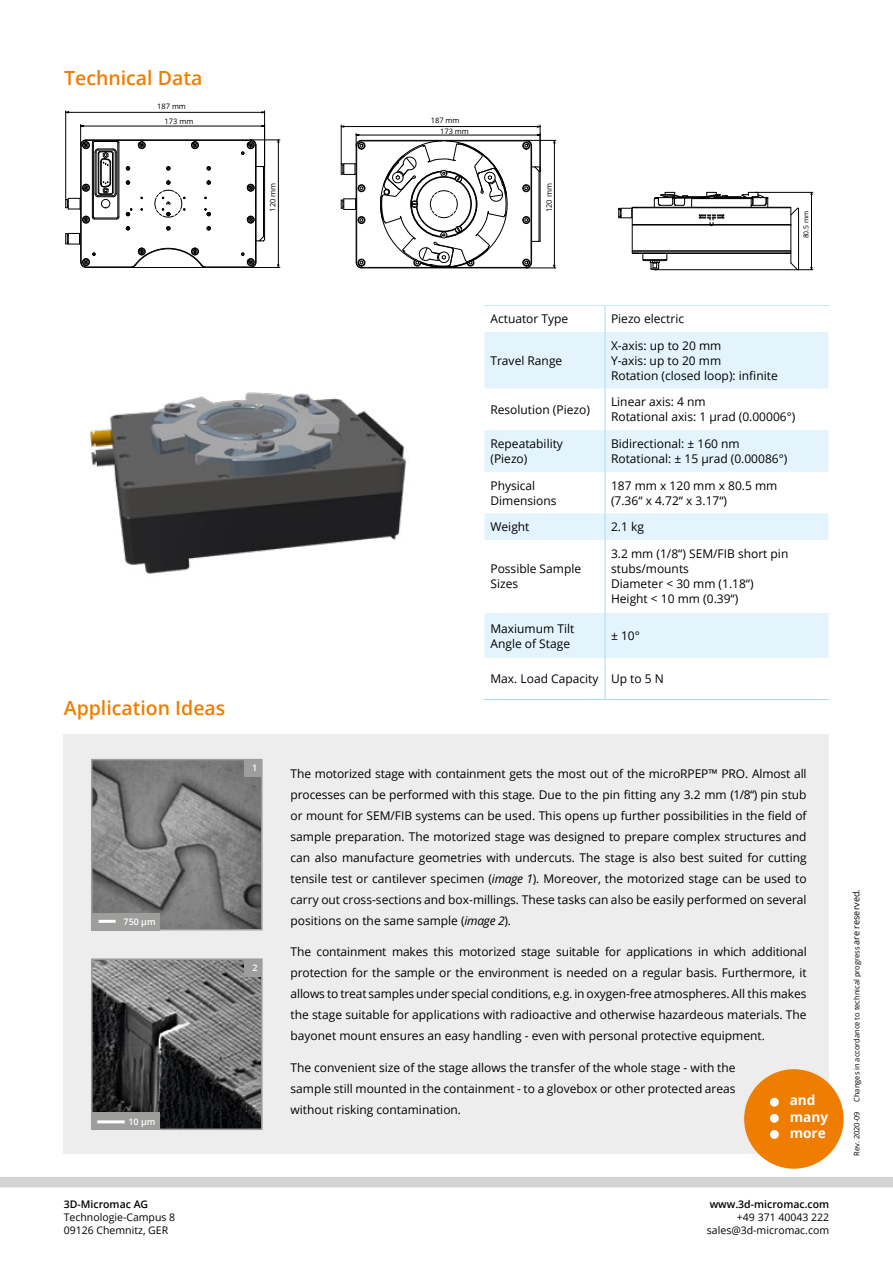
<style>
.page{position:relative;width:893px;height:1263px;background:#fff}
.page>*{position:absolute;margin:0;border:0;box-sizing:border-box;transform-origin:0 0}
.t1{font:600 19.5px "Open Sans";color:#ef7d00}
.t2{font:700 13.65px/16.4px "Open Sans";color:#fff}
.t3{font:12px/21px "Open Sans";color:#000}
.t4{font:10.5px/12.6px "Open Sans";color:#000}
.t5{font:600 10.5px "Open Sans";color:#000}
.t6{font:600 9px "Open Sans";color:#fff}
.t7{font:7.5px/14.9px "Open Sans";color:#000}
.t8{font:6.75px "Open Sans";color:#000}
.t9{font:700 5.1px "Arial";letter-spacing:.005em;color:#000;scale:.8 1}
.t10{font:2.85px "Arial";letter-spacing:.005em;color:#000}
.s1{font-style:italic}
.s2{font-size:9px}
</style>
<div class="page">
<div style="left:0;top:1177px;width:893px;height:10px;background:#d4d4d4"></div>
<svg style="left:484px;top:332px;width:344px;height:326px;fill:#e4f4fd"></svg>
<svg style="left:605px;top:306px;width:1px;height:26px"></svg>
<hr style="left:605px;top:332px;width:1px;height:56px;background:#a6dbf6">
<hr style="left:605px;top:388px;width:1px;height:42px;background:#a6dbf6">
<hr style="left:605px;top:430px;width:1px;height:42px;background:#a6dbf6">
<hr style="left:605px;top:472px;width:1px;height:41px;background:#a6dbf6">
<svg style="left:605px;top:513px;width:1px;height:27px"></svg>
<hr style="left:605px;top:540px;width:1px;height:73px;background:#a6dbf6">
<hr style="left:605px;top:613px;width:1px;height:45px;background:#a6dbf6">
<hr style="left:605px;top:658px;width:1px;height:41px;background:#a6dbf6">
<hr style="left:484px;top:305px;width:121px;height:1px;background:#c7e8fa">
<hr style="left:605px;top:305px;width:224px;height:1px;background:#c7e8fa">
<hr style="left:484px;top:699px;width:121px;height:1px;background:#a6dbf6">
<hr style="left:605px;top:699px;width:224px;height:1px;background:#a6dbf6">
<svg style="left:65px;top:110px;width:200px;height:158px"></svg>
<hr style="left:68px;top:112px;width:194px;height:1px;background:#000">
<hr style="left:264px;top:111px;width:1px;height:55px;background:#000">
<hr style="left:65px;top:111px;width:1px;height:89px;background:#000">
<hr style="left:83px;top:126px;width:179px;height:1px;background:#000">
<svg style="left:65px;top:124px;width:54px;height:100px"></svg>
<svg style="left:241px;top:138px;width:17px;height:130px"></svg>
<svg style="left:618px;top:191px;width:196px;height:80px"></svg>
<hr style="left:811px;top:195px;width:1px;height:72px;background:#000">
<hr style="left:755px;top:192px;width:58px;height:1px;background:#000">
<hr style="left:655px;top:269px;width:158px;height:1px;background:#000">
<img style="left:90px;top:392px;width:319px;height:182px">
<div style="left:64px;top:733px;width:765px;height:420px;background:#ededed"></div>
<div style="left:744px;top:1069px;width:100px;height:100px;background:#ef7d00;border-radius:50%"></div>
<div style="left:770px;top:1098px;width:9px;height:8px;background:#fff;border-radius:50%"></div>
<div style="left:770px;top:1114px;width:9px;height:9px;background:#fff;border-radius:50%"></div>
<div style="left:770px;top:1130px;width:9px;height:9px;background:#fff;border-radius:50%"></div>
<svg style="left:258px;top:112px;width:299px;height:157px"></svg>
<hr style="left:344px;top:126px;width:193px;height:1px;background:#000">
<hr style="left:341px;top:125px;width:1px;height:39px;background:#000">
<hr style="left:540px;top:125px;width:1px;height:46px;background:#000">
<hr style="left:554px;top:143px;width:1px;height:122px;background:#000">
<hr style="left:526px;top:268px;width:30px;height:1px;background:#000">
<hr style="left:526px;top:140px;width:30px;height:1px;background:#000">
<svg style="left:524px;top:134px;width:16px;height:14px"></svg>
<hr style="left:359px;top:135px;width:178px;height:1px;background:#000">
<svg style="left:355px;top:133px;width:9px;height:15px"></svg>
<img style="left:94px;top:961px;width:166px;height:166px">
<div style="left:91px;top:958px;width:172px;height:172px;border:2px solid #9d9d9c"></div>
<div style="left:245px;top:959px;width:17px;height:17px;background:#9d9d9c"></div>
<div style="left:92px;top:1113px;width:68px;height:17px;background:#9d9d9c"></div>
<hr style="left:97px;top:1120px;width:28px;height:3px;background:#fff">
<img style="left:94px;top:762px;width:166px;height:165px">
<div style="left:91px;top:759px;width:172px;height:171px;border:2px solid #9d9d9c"></div>
<div style="left:245px;top:759px;width:17px;height:17px;background:#9d9d9c"></div>
<div style="left:92px;top:913px;width:68px;height:17px;background:#9d9d9c"></div>
<hr style="left:99px;top:920px;width:17px;height:3px;background:#fff">
<h1 class="t1" style="left:64px;top:64px;width:140px">Technical Data</h1>
<p class="t7" style="left:165px;top:98px;width:30px;text-indent:-7px">187 mm<br>173 mm</p>
<p class="t7" style="left:265px;top:212px;width:30px;rotate:-90deg">120 mm</p>
<p class="t7" style="left:431px;top:113px;width:30px">187 mm</p>
<p class="t7" style="left:440px;top:124px;width:30px">173 mm</p>
<p class="t7" style="left:542px;top:212px;width:30px;rotate:-90deg">120 mm</p>
<p class="t8" style="left:801px;top:238px;width:29px;rotate:-90deg">80 5 mm</p>
<p class="t8" style="left:801px;top:231px;width:3px;rotate:-90deg">.</p>
<h1 class="t1" style="left:64px;top:694px;width:163px">Application Ideas</h1>
<p class="t6" style="left:252px;top:762px;width:7px">1</p>
<p class="t6" style="left:124px;top:915px;width:34px">750 µm</p>
<p class="t6" style="left:129px;top:1115px;width:28px">10 µm</p>
<p class="t5" style="left:64px;top:1197px;width:86px">3D-Micromac AG</p>
<p class="t4" style="left:64px;top:1211px;width:113px">Technologie-Campus 8<br>09126 Chemnitz, GER</p>
<p class="t6" style="left:252px;top:962px;width:7px">2</p>
<p class="t3" style="left:490px;top:308px;width:79px">Actuator Type</p>
<p class="t3" style="left:611px;top:308px;width:75px">Piezo electric</p>
<p class="t3" style="left:490px;top:350px;width:73px">Travel Range</p>
<p class="t10" style="left:679px;top:340px;width:21px">Datum Name</p>
<p class="t3" style="left:611px;top:338px;width:168px;line-height:15px">X-axis: up to 20 mm<br>Y-axis: up to 20 mm<br>Rotation (closed loop): infinite</p>
<p class="t3" style="left:490px;top:399px;width:101px">Resolution (Piezo)</p>
<p class="t3" style="left:611px;top:394px;width:186px;line-height:15px">Linear axis: 4 nm<br>Rotational axis: 1 µrad (0.00006°)</p>
<p class="t3" style="left:490px;top:436px;width:74px;line-height:15px">Repeatability (Piezo)</p>
<p class="t3" style="left:611px;top:436px;width:178px;line-height:15px">Bidirectional: ± 160 nm<br>Rotational: ± 15 µrad (0.00086°)</p>
<p class="t3" style="left:490px;top:477px;width:68px;line-height:15px">Physical<br>Dimensions</p>
<p class="t3" style="left:611px;top:477px;width:168px;line-height:15px">187 mm x 120 mm x 80.5 mm (7.36“ x 4.72“ x 3.17“)</p>
<p class="t3" style="left:490px;top:516px;width:41px">Weight</p>
<p class="t3" style="left:611px;top:516px;width:34px">2.1 kg</p>
<p class="t3" style="left:490px;top:561px;width:92px;line-height:15px">Possible Sample<br>Sizes</p>
<p class="t3" style="left:611px;top:546px;width:179px;line-height:15px">3.2 mm (1/8“) SEM/FIB short pin stubs/mounts<br>Diameter &lt; 30 mm (1.18“)<br>Height &lt; 10 mm (0.39“)</p>
<p class="t3" style="left:490px;top:620px;width:85px;line-height:15px">Maxiumum Tilt<br>Angle of Stage</p>
<p class="t3" style="left:611px;top:625px;width:30px">± 10°</p>
<p class="t3" style="left:490px;top:668px;width:175px">Max. Load Capacity Up to 5 N</p>
<p class="t10" style="left:526px;top:638px;width:13px">Gewicht:</p>
<p class="t10" style="left:539px;top:638px;width:13px">1,898 kg</p>
<p class="t9" style="left:471px;top:673px;width:75px">BG mXL-Chunk Inert-Kammer</p>
<p class="t3" style="left:291px;top:763px;width:518px;text-align:justify">The motorized stage with containment gets the most out of the microRPEP™ PRO. Almost all processes can be performed with this stage. Due to the pin fitting any 3.2 mm (1/8“) pin stub or mount for SEM/FIB systems can be used. This opens up further possibilities in the field of sample preparation. The motorized stage was designed to prepare complex structures and can also manufacture geometries with undercuts. The stage is also best suited for cutting tensile test or cantilever specimen (<span class="s1">image 1</span>). Moreover, the motorized stage can be used to carry out cross-sections and box-millings. These tasks can also be easily performed on several positions on the same sample (<span class="s1">image 2</span>).</p>
<p class="t3" style="left:291px;top:941px;width:518px;text-align:justify">The containment makes this motorized stage suitable for applications in which additional protection for the sample or the environment is needed on a regular basis. Furthermore, it allows to treat samples under special conditions, e.g. in oxygen-free atmospheres. All this makes the stage suitable for applications with radioactive and otherwise hazardeous materials. The bayonet mount ensures an easy handling - even with personal protective equipment.</p>
<p class="t3" style="left:291px;top:1057px;width:447px;text-align:justify">The convenient size of the stage allows the transfer of the whole stage - with the sample still mounted in the containment - to a glovebox or other protected areas without risking contamination.</p>
<p class="t2" style="left:790px;top:1092px;width:40px">and many more</p>
<p class="t5" style="left:710px;top:1197px;width:121px">www.3d-micromac.com</p>
<p class="t4" style="left:707px;top:1211px;width:124px;text-align:right">+49 371 40043 222 sales@3d-micromac.com</p>
<p class="t7" style="left:849px;top:1156px;width:268px;rotate:-90deg">Rev. 2020-09 Changes in accordance to technical progress <span class="s2">are reserved.</span></p>
</div>
